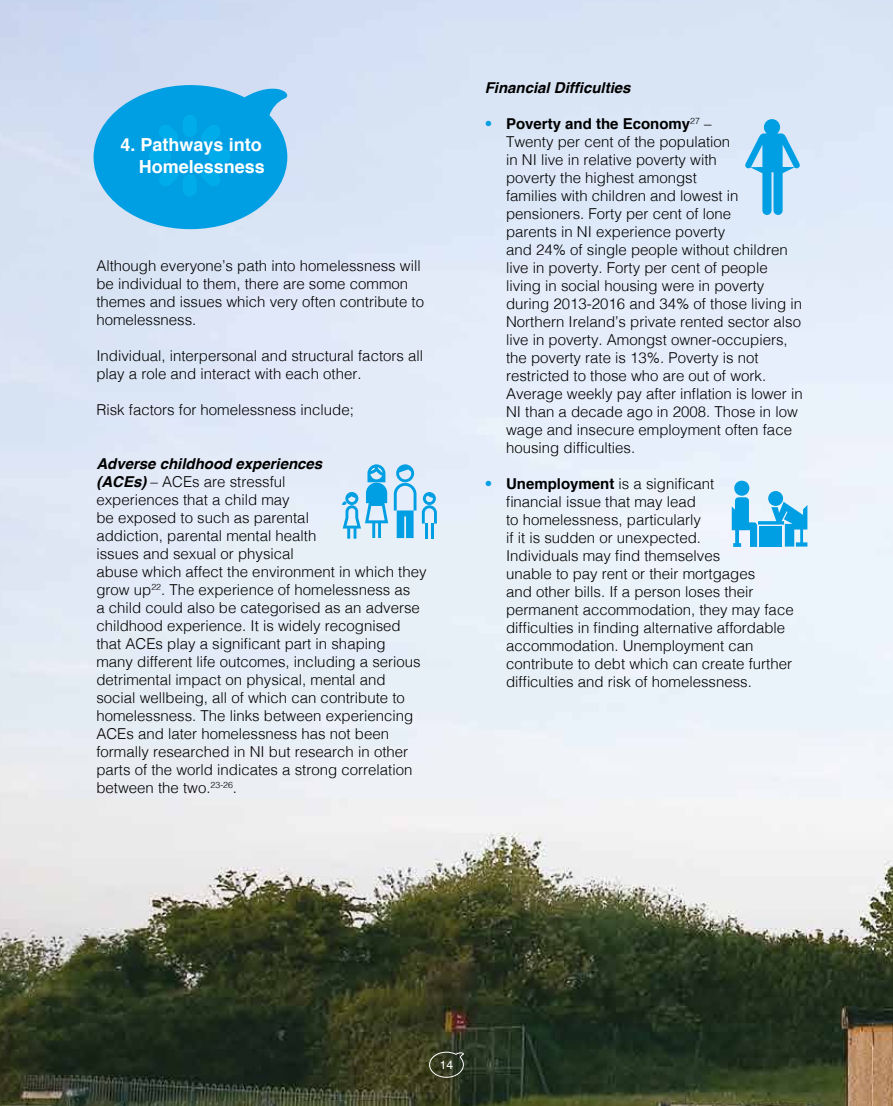
<style>
.page{position:relative;width:893px;height:1106px;background:#fff}
.page>*{position:absolute;margin:0;border:0;box-sizing:border-box;transform-origin:0 0}
.t1{font:700 18px/21.6px "Helvetica";color:#fff;text-align:right}
.t2{font:300 15px/18px "Helvetica";color:#000}
.t3{font:italic 700 15px "Helvetica";color:#000}
.t4{font:12px "Helvetica";color:#fff}
.s1{font-weight:700;font-style:italic}
.s2{color:#009fe3}
.s3{font-weight:700}
</style>
<div class="page">
<img style="left:0;top:0;width:893px;height:1106px">
<svg style="left:429px;top:1051px;width:36px;height:26px"></svg>
<svg style="left:744px;top:119px;width:57px;height:96px"></svg>
<svg style="left:732px;top:480px;width:75px;height:67px"></svg>
<svg style="left:94px;top:79px;width:201px;height:150px"></svg>
<div style="left:149px;top:149px;width:22px;height:14px;background:#00ace9;border-radius:7px"></div>
<svg style="left:394px;top:464px;width:22px;height:74px"></svg>
<hr style="left:425px;top:523px;width:3px;height:15px;background:#009fe3">
<hr style="left:431px;top:523px;width:3px;height:15px;background:#009fe3">
<svg style="left:422px;top:492px;width:15px;height:31px"></svg>
<svg style="left:342px;top:464px;width:46px;height:74px"></svg>
<p class="t1" style="left:121px;top:134px;width:146px">4. Pathways into<br>Homelessness</p>
<p class="t2" style="left:96px;top:255px;width:329px">Although everyone’s path into homelessness will be individual to them, there are some common themes and issues which very often contribute to homelessness.</p>
<p class="t2" style="left:96px;top:345px;width:328px">Individual, interpersonal and structural factors all play a role and interact with each other.</p>
<p class="t2" style="left:96px;top:399px;width:259px">Risk factors for homelessness include;</p>
<p class="t2" style="left:96px;top:453px;width:332px"><span class="s1">Adverse childhood experiences<br>(ACEs)</span> – ACEs are stressful<br>experiences that a child may<br>be exposed to such as parental<br>addiction, parental mental health<br>issues and sexual or physical<br>abuse which affect the environment in which they grow up<sup>22</sup>. The experience of homelessness as<br>a child could also be categorised as an adverse childhood experience. It is widely recognised that ACEs play a significant part in shaping<br>many different life outcomes, including a serious detrimental impact on physical, mental and social wellbeing, all of which can contribute to homelessness. The links between experiencing ACEs and later homelessness has not been formally researched in NI but research in other parts of the world indicates a strong correlation between the two.<sup>23-26</sup>.</p>
<p class="t3" style="left:485px;top:75px;width:147px">Financial Difficulties</p>
<p class="t2" style="left:506px;top:113px;width:298px;text-indent:-21px"><span class="s2">•</span> <span class="s3">Poverty and the Economy</span><sup>27</sup> –<br>Twenty per cent of the population<br>in NI live in relative poverty with<br>poverty the highest amongst<br>families with children and lowest in pensioners. Forty per cent of lone<br>parents in NI experience poverty<br>and 24% of single people without children live in poverty. Forty per cent of people living in social housing were in poverty during 2013-2016 and 34% of those living in Northern Ireland’s private rented sector also live in poverty. Amongst owner-occupiers, the poverty rate is 13%. Poverty is not restricted to those who are out of work.<br>Average weekly pay after inflation is lower in NI than a decade ago in 2008. Those in low wage and insecure employment often face housing difficulties.</p>
<p class="t2" style="left:506px;top:473px;width:289px;text-indent:-21px"><span class="s2">•</span> <span class="s3">Unemployment</span> is a significant<br>financial issue that may lead<br>to homelessness, particularly<br>if it is sudden or unexpected.<br>Individuals may find themselves<br>unable to pay rent or their mortgages<br>and other bills. If a person loses their permanent accommodation, they may face difficulties in finding alternative affordable accommodation. Unemployment can contribute to debt which can create further difficulties and risk of homelessness.</p>
<p class="t4" style="left:440px;top:1055px;width:15px">14</p>
</div>
